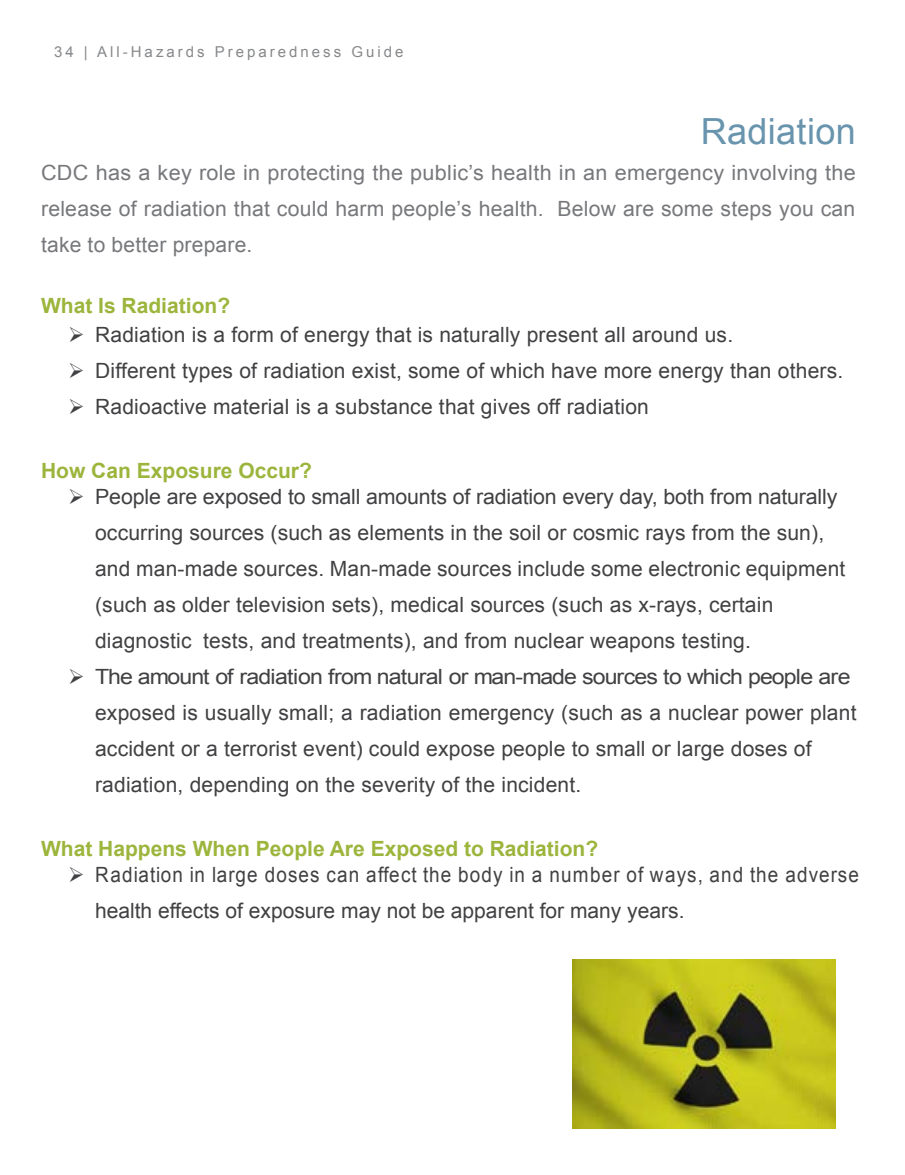
<style>
.page{position:relative;width:905px;height:1175px;background:#fff}
.page>*{position:absolute;margin:0;border:0;box-sizing:border-box;transform-origin:0 0}
.t1{font:36px "Arial";letter-spacing:.01em;color:#6894ad}
.t2{font:21px/36px "Arial";letter-spacing:.01em;color:#414042}
.t3{font:21px/36px "Arial";letter-spacing:.01em;color:#414042;scale:1.1 1}
.Intro{font:21px/36px "Arial";letter-spacing:.01em;color:#77787b;text-align:justify}
.t4{font:21px/36px "Arial";letter-spacing:.01em;color:#414042;scale:.9 1}
.t5{font:700 21px "Arial";color:#9cb53c}
.t6{font:15px "Arial";letter-spacing:.2em;color:#87888a}
</style>
<div class="page">
<img style="left:572px;top:960px;width:263px;height:168px">
<p class="t6" style="left:54px;top:42px;width:351px">34 | All-Hazards Preparedness Guide</p>
<p class="t1" style="left:700px;top:108px;width:156px">Radiation</p>
<p class="Intro" style="left:41px;top:155px;width:816px">CDC has a key role in protecting the public’s health in an emergency involving the release of radiation that could harm people’s health. Below are some steps you can take to better prepare.</p>
<p class="t5" style="left:41px;top:291px;width:191px">What Is Radiation?</p>
<p class="t2" style="left:95px;top:317px;width:639px">Radiation is a form of energy that is naturally present all around us.</p>
<p class="t2" style="left:95px;top:353px;width:749px">Different types of radiation exist, some of which have more energy than others.</p>
<p class="t2" style="left:95px;top:389px;width:555px">Radioactive material is a substance that gives off radiation</p>
<p class="t5" style="left:41px;top:457px;width:272px">How Can Exposure Occur?</p>
<p class="t2" style="left:95px;top:479px;width:751px">People are exposed to small amounts of radiation every day, both from naturally occurring sources (such as elements in the soil or cosmic rays from the sun), and man-made sources. Man-made sources include some electronic equipment (such as older television sets), medical sources (such as x-rays, certain diagnostic tests, and treatments), and from nuclear weapons testing.</p>
<p class="t3" style="left:95px;top:659px;width:693px">The amount of radiation from natural or man-made sources to which people are exposed is usually small; a radiation emergency (such as a nuclear power plant accident or a terrorist event) could expose people to small or large doses of radiation, depending on the severity of the incident.</p>
<p class="t5" style="left:41px;top:834px;width:558px">What Happens When People Are Exposed to Radiation?</p>
<p class="t4" style="left:95px;top:857px;width:850px">Radiation in large doses can affect the body in a number of ways, and the adverse health effects of exposure may not be apparent for many years.</p>
</div>
